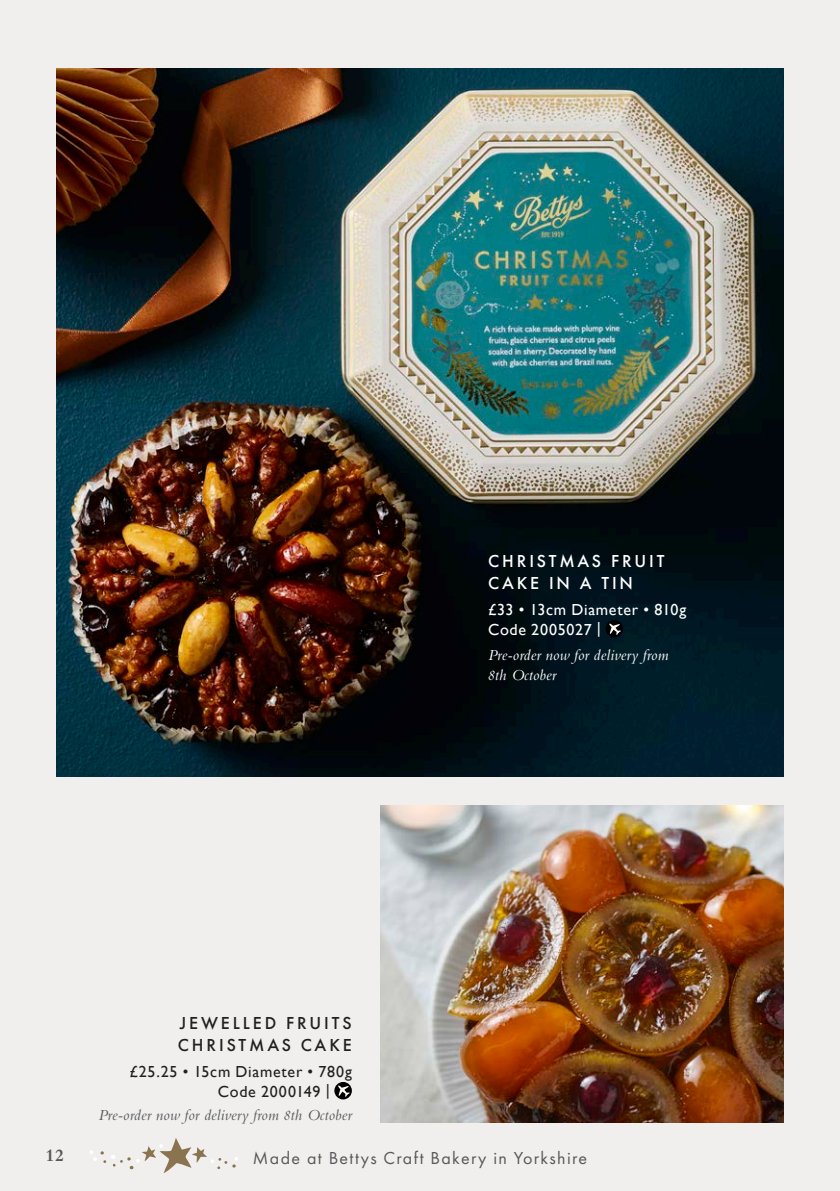
<style>
.page{position:relative;width:840px;height:1191px;background:#fff}
.page>*{position:absolute;margin:0;border:0;box-sizing:border-box;transform-origin:0 0}
.t1{font:18px "Futura PT";letter-spacing:.075em;color:#57585a}
.Product_Title_left_a{font:500 18px/22px "Futura PT";letter-spacing:.16em;color:#231f20}
.Product_Title_left_a-2{font:500 18px/22px "Futura PT";letter-spacing:.16em;color:#fff}
.t2{font:700 18px "Bembo";color:#57585a}
.Availability{font:italic 16px "Bembo NT";letter-spacing:.01em;color:#57585a}
.Availability_left_al{font:italic 16px/20px "Bembo NT";letter-spacing:.01em;color:#fff}
.Code_and_Price_left{font:16px/20px "Gill Sans";letter-spacing:.045em;color:#231f20}
.Code_and_Price_left-2{font:16px/20px "Gill Sans";letter-spacing:.04em;color:#fff}
</style>
<div class="page">
<div style="left:0;top:0;width:839px;height:1191px;background:#f0efee"></div>
<svg style="left:90px;top:1138px;width:148px;height:35px"></svg>
<img style="left:57px;top:68px;width:725px;height:709px">
<svg style="left:334px;top:1082px;width:17px;height:17px"></svg>
<svg style="left:337px;top:1085px;width:13px;height:12px"></svg>
<div style="left:605px;top:620px;width:17px;height:17px;background:#000001;border-radius:50%"></div>
<svg style="left:609px;top:623px;width:12px;height:12px"></svg>
<img style="left:380px;top:805px;width:402px;height:318px">
<p class="Product_Title_left_a" style="left:178px;top:1012px;width:175px">JEWELLED FRUITS<br>CHRISTMAS CAKE</p>
<p class="Code_and_Price_left" style="left:218px;top:1061px;width:135px;text-indent:-88px">£25.25 • 15cm Diameter • 780g<br>Code 2000149 |</p>
<p class="Availability" style="left:98px;top:1105px;width:255px">Pre-order now for delivery from 8th October</p>
<p class="Product_Title_left_a-2" style="left:488px;top:550px;width:178px">CHRISTMAS FRUIT<br>CAKE IN A TIN</p>
<p class="Code_and_Price_left-2" style="left:488px;top:599px;width:199px">£33 • 13cm Diameter • 810g<br>Code 2005027 |</p>
<p class="Availability_left_al" style="left:488px;top:645px;width:182px">Pre-order now for delivery from<br>8th October</p>
<p class="t2" style="left:45px;top:1145px;width:20px">12</p>
<p class="t1" style="left:253px;top:1147px;width:335px">Made at Bettys Craft Bakery in Yorkshire</p>
</div>
